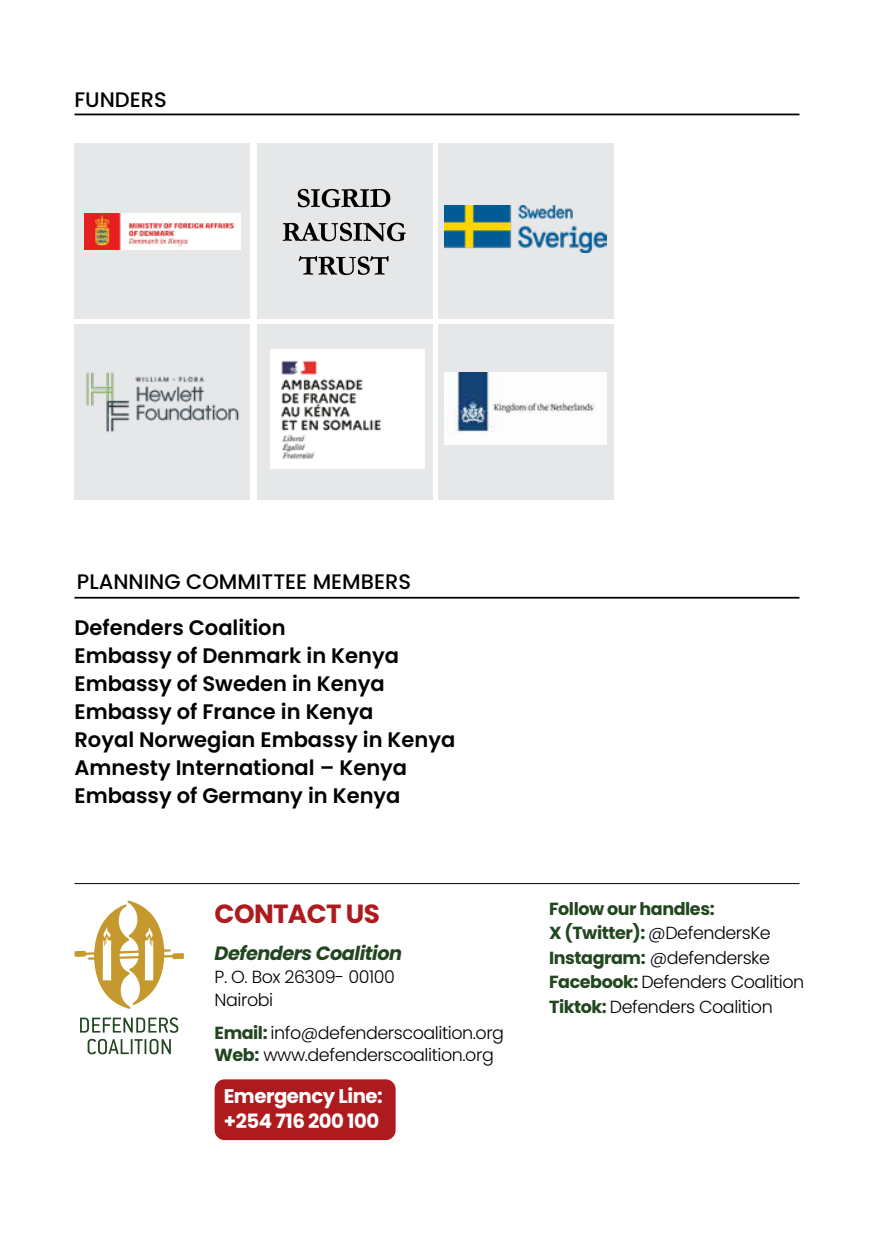
<style>
.page{position:relative;width:874px;height:1241px;background:#fff}
.page>*{position:absolute;margin:0;border:0;box-sizing:border-box;transform-origin:0 0}
.t1{font:700 26.25px "Poppins";letter-spacing:-.025em;color:#ae1b1f}
.t2{font:600 21px/28px "Poppins";color:#000}
.t3{font:500 21px "Poppins";color:#000}
.t4{font:700 19.78px/25.6px "Poppins";letter-spacing:-.025em;color:#fff}
.t5{font:italic 700 19.25px "Poppins";letter-spacing:-.025em;color:#224620}
.t6{font:300 17.5px/24.5px "Poppins";letter-spacing:-.025em;color:#000}
.s1{font-weight:700;color:#224620}
</style>
<div class="page">
<div style="left:214px;top:1079px;width:181px;height:60px;background:#ae1b1f;border-radius:10px"></div>
<svg style="left:80px;top:1017px;width:99px;height:15px"></svg>
<svg style="left:88px;top:1038px;width:83px;height:16px"></svg>
<svg style="left:74px;top:900px;width:110px;height:108px"></svg>
<hr style="left:74px;top:883px;width:725px;height:1px;background:#000">
<div style="left:74px;top:143px;width:176px;height:176px;background:#e6e7e8"></div>
<div style="left:256px;top:143px;width:176px;height:176px;background:#e6e7e8"></div>
<div style="left:438px;top:143px;width:175px;height:176px;background:#e6e7e8"></div>
<div style="left:256px;top:324px;width:176px;height:176px;background:#e6e7e8"></div>
<div style="left:74px;top:324px;width:175px;height:176px;background:#e6e7e8"></div>
<div style="left:438px;top:324px;width:175px;height:176px;background:#e6e7e8"></div>
<svg style="left:298px;top:256px;width:90px;height:19px"></svg>
<svg style="left:282px;top:222px;width:123px;height:19px"></svg>
<svg style="left:297px;top:189px;width:93px;height:18px"></svg>
<img style="left:86px;top:372px;width:153px;height:61px">
<img style="left:444px;top:205px;width:162px;height:47px">
<img style="left:84px;top:213px;width:156px;height:36px">
<img style="left:445px;top:373px;width:161px;height:71px">
<img style="left:270px;top:349px;width:155px;height:119px">
<hr style="left:74px;top:113px;width:725px;height:2px;background:#000">
<hr style="left:74px;top:596px;width:725px;height:2px;background:#000">
<p class="t3" style="left:74px;top:88px;width:94px">FUNDERS</p>
<p class="t3" style="left:77px;top:569px;width:335px">PLANNING COMMITTEE MEMBERS</p>
<p class="t2" style="left:74px;top:613px;width:382px">Defenders Coalition<br>Embassy of Denmark in Kenya<br>Embassy of Sweden in Kenya<br>Embassy of France in Kenya<br>Royal Norwegian Embassy in Kenya<br>Amnesty International – Kenya<br>Embassy of Germany in Kenya</p>
<h1 class="t1" style="left:214px;top:898px;width:167px">CONTACT US</h1>
<p class="t5" style="left:214px;top:942px;width:189px">Defenders Coalition</p>
<p class="t6" style="left:214px;top:965px;width:182px;line-height:22.8px">P. O. Box 26309- 00100<br>Nairobi</p>
<p class="t6" style="left:214px;top:1021px;width:291px;line-height:22.8px"><span class="s1">Email:</span> info@defenderscoalition.org<br><span class="s1">Web:</span> www.defenderscoalition.org</p>
<p class="t4" style="left:224px;top:1082px;width:160px">Emergency Line: +254 716 200 100</p>
<p class="t6" style="left:549px;top:896px;width:256px"><span class="s1">Follow our handles:<br>X (Twitter):</span> @DefendersKe<br><span class="s1">Instagram:</span> @defenderske<br><span class="s1">Facebook:</span> Defenders Coalition<br><span class="s1">Tiktok:</span> Defenders Coalition</p>
</div>
